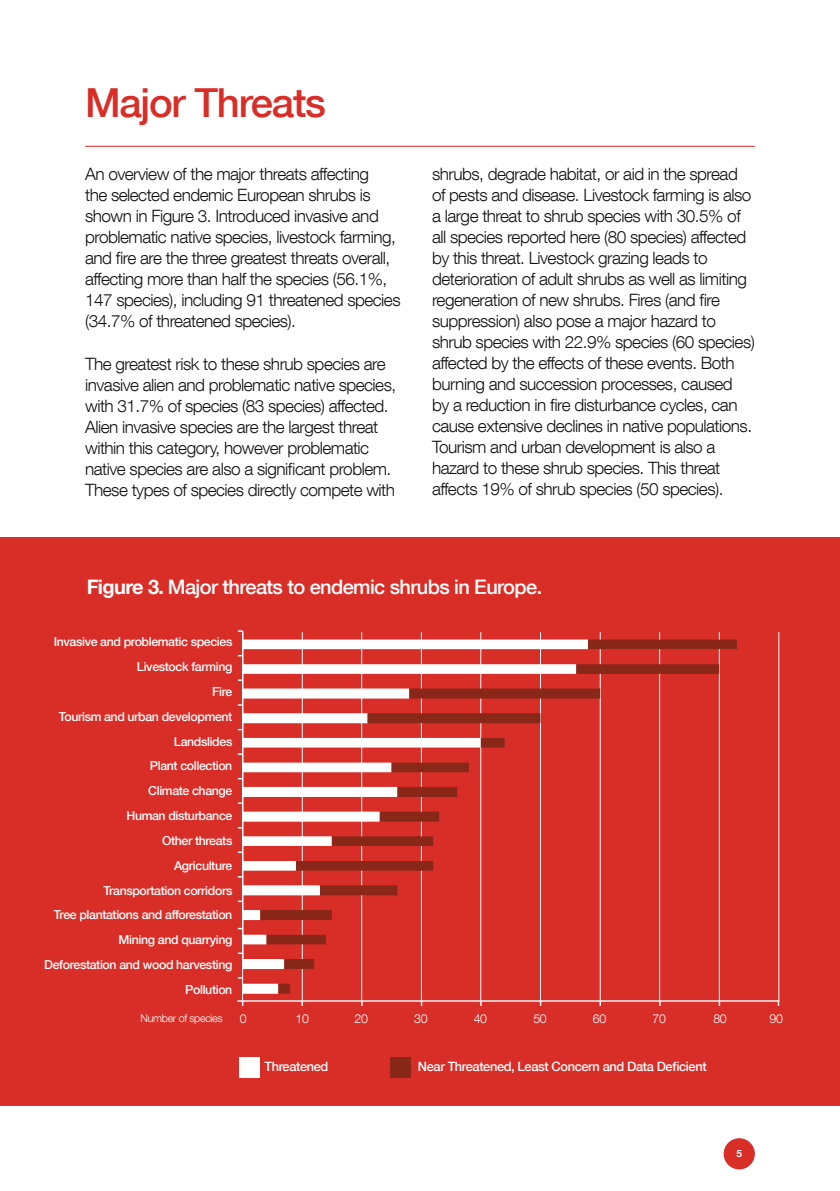
<style>
.page{position:relative;width:840px;height:1191px;background:#fff}
.page>*{position:absolute;margin:0;border:0;box-sizing:border-box;transform-origin:0 0}
.t1{font:500 40px "Helvetica Neue LT Com";letter-spacing:-.03em;color:#d92d27}
.t2{font:500 20px "Helvetica Neue LT Com";letter-spacing:-.03em;color:#fff}
.t3{font:300 17px/21px "Helvetica Neue LT Com";letter-spacing:-.03em;color:#121212}
.t4{font:500 12.8px "Helvetica Neue LT Com";letter-spacing:-.03em;color:#fff}
.t5{font:500 12.4px/24.8px "Helvetica Neue LT Com";letter-spacing:-.03em;color:#fff;text-align:right}
.t6{font:300 12.4px "Helvetica Neue LT Com";letter-spacing:-.03em;color:#fff}
.t7{font:300 10.8px "Helvetica Neue LT Com";letter-spacing:-.03em;color:#fff}
.t8{font:700 10px "Helvetica Neue LT Com";color:#fff}
.s1{font-weight:700}
</style>
<div class="page">
<div style="left:723px;top:1138px;width:31px;height:31px;background:#d92d27;border-radius:50%"></div>
<hr style="left:85px;top:146px;width:669px;height:1px;background:#d92d27">
<div style="left:0;top:537px;width:839px;height:569px;background:#d92d27"></div>
<div style="left:239px;top:1057px;width:20px;height:20px;background:#fff"></div>
<div style="left:390px;top:1057px;width:20px;height:20px;background:#892819"></div>
<hr style="left:237px;top:1000px;width:541px;height:1px;background:#fff">
<hr style="left:242px;top:631px;width:1px;height:322px;background:#fff">
<hr style="left:778px;top:632px;width:1px;height:369px;background:#fff">
<hr style="left:718px;top:632px;width:1px;height:369px;background:#fff">
<hr style="left:659px;top:632px;width:1px;height:369px;background:#fff">
<hr style="left:599px;top:632px;width:1px;height:369px;background:#fff">
<hr style="left:540px;top:632px;width:1px;height:369px;background:#fff">
<hr style="left:480px;top:632px;width:1px;height:369px;background:#fff">
<hr style="left:421px;top:632px;width:1px;height:369px;background:#fff">
<hr style="left:361px;top:632px;width:1px;height:369px;background:#fff">
<hr style="left:302px;top:632px;width:1px;height:369px;background:#fff">
<svg style="left:243px;top:639px;width:17px;height:354px"></svg>
<svg style="left:260px;top:639px;width:476px;height:354px"></svg>
<hr style="left:242px;top:632px;width:1px;height:369px;background:#fff">
<h1 class="t1" style="left:85px;top:79px;width:242px">Major Threats</h1>
<p class="t3" style="left:85px;top:164px;width:317px">An overview of the major threats affecting<br>the selected endemic European shrubs is shown in Figure 3. Introduced invasive and problematic native species, livestock farming, and fire are the three greatest threats overall, affecting more than half the species (56.1%, 147 species), including 91 threatened species (34.7% of threatened species).</p>
<p class="t3" style="left:85px;top:352px;width:312px">The greatest risk to these shrub species are invasive alien and problematic native species, with 31.7% of species (83 species) affected.<br>Alien invasive species are the largest threat within this category, however problematic native species are also a significant problem.<br>These types of species directly compete with</p>
<p class="t3" style="left:432px;top:163px;width:324px">shrubs, degrade habitat, or aid in the spread of pests and disease. Livestock farming is also a large threat to shrub species with 30.5% of all species reported here (80 species) affected by this threat. Livestock grazing leads to deterioration of adult shrubs as well as limiting regeneration of new shrubs. Fires (and fire suppression) also pose a major hazard to shrub species with 22.9% species (60 species) affected by the effects of these events. Both burning and succession processes, caused<br>by a reduction in fire disturbance cycles, can cause extensive declines in native populations.<br>Tourism and urban development is also a hazard to these shrub species. This threat affects 19% of shrub species (50 species).</p>
<p class="t2" style="left:87px;top:575px;width:457px"><span class="s1">Figure 3.</span> Major threats to endemic shrubs in Europe.</p>
<p class="t5" style="left:44px;top:629px;width:189px">Invasive and problematic species<br>Livestock farming<br>Fire<br>Tourism and urban development<br>Landslides<br>Plant collection<br>Climate change<br>Human disturbance<br>Other threats<br>Agriculture<br>Transportation corridors<br>Tree plantations and afforestation<br>Mining and quarrying<br>Deforestation and wood harvesting<br>Pollution</p>
<p class="t7" style="left:140px;top:1011px;width:84px">Number of species</p>
<p class="t6" style="left:240px;top:1010px;width:8px">0</p>
<p class="t6" style="left:295px;top:1010px;width:15px">10</p>
<p class="t6" style="left:354px;top:1010px;width:15px">20</p>
<p class="t6" style="left:414px;top:1010px;width:15px">30</p>
<p class="t6" style="left:473px;top:1010px;width:15px">40</p>
<p class="t6" style="left:533px;top:1010px;width:15px">50</p>
<p class="t6" style="left:592px;top:1010px;width:15px">60</p>
<p class="t6" style="left:652px;top:1010px;width:15px">70</p>
<p class="t6" style="left:713px;top:1010px;width:15px">80</p>
<p class="t6" style="left:769px;top:1010px;width:15px">90</p>
<p class="t4" style="left:264px;top:1059px;width:65px">Threatened</p>
<p class="t4" style="left:418px;top:1059px;width:290px">Near Threatened, Least Concern and Data Deficient</p>
<p class="t8" style="left:736px;top:1147px;width:7px">5</p>
</div>
